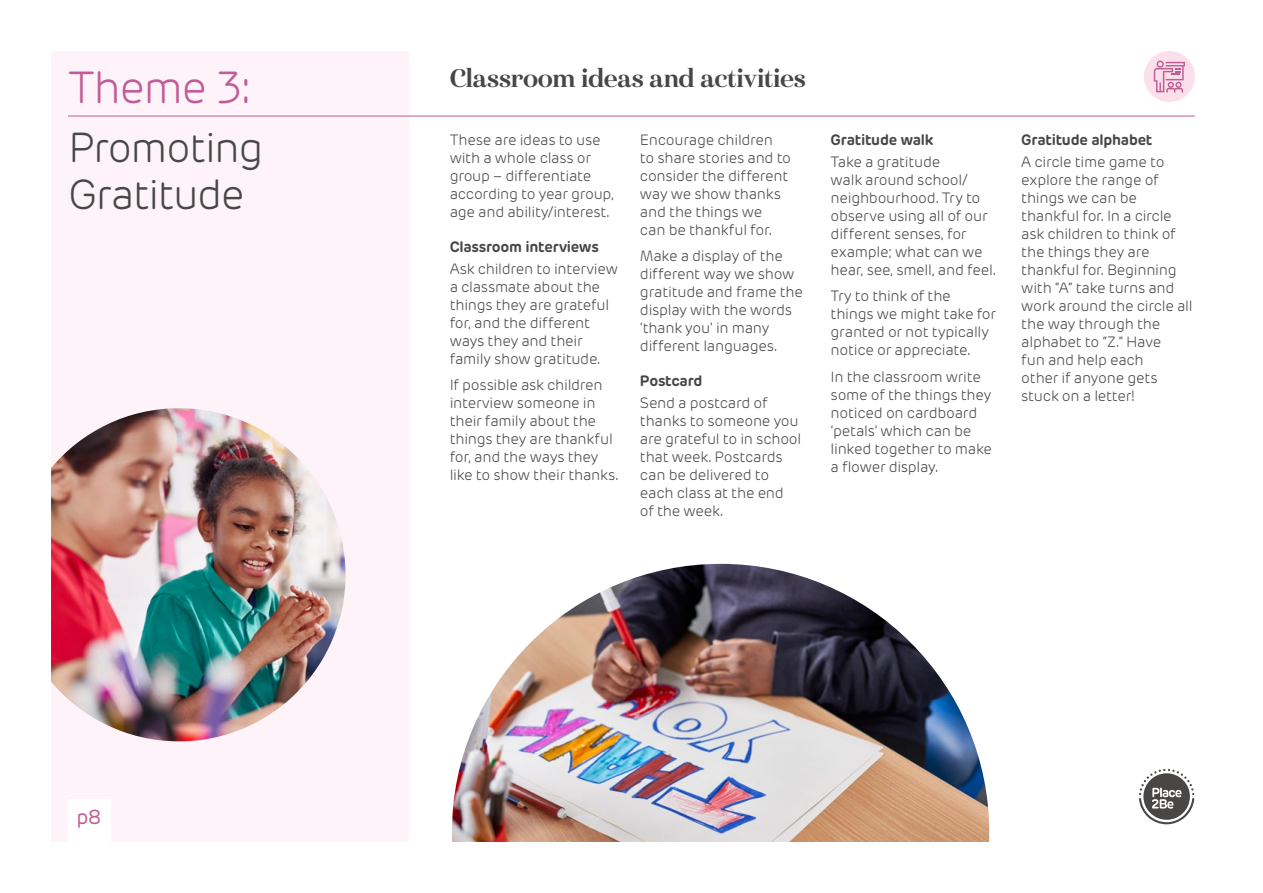
<style>
.page{position:relative;width:1263px;height:893px;background:#fff}
.page>*{position:absolute;margin:0;border:0;box-sizing:border-box;transform-origin:0 0}
.t1{font:300 45px "Rubrik New";letter-spacing:-.035em;color:#c25c96}
.t2{font:300 42px/46.5px "Rubrik New";letter-spacing:-.035em;color:#484746}
.t3{font:25.5px "Haboro Nor Bol";letter-spacing:-.035em;color:#484746}
.t4{font:20.25px "Rubrik New";color:#c25c96}
.t5{font:300 15px/18px "Rubrik New";letter-spacing:-.02em;color:#484746}
.t6{font:700 15px "Rubrik New";letter-spacing:-.015em;color:#484746}
</style>
<div class="page">
<svg style="left:1139px;top:769px;width:55px;height:55px"></svg>
<div style="left:51px;top:51px;width:357px;height:791px;background:#fdf3f8"></div>
<img style="left:51px;top:408px;width:294px;height:333px">
<hr style="left:68px;top:116px;width:1127px;height:1px;background:#c25c96">
<div style="left:68px;top:800px;width:42px;height:42px;background:#fff"></div>
<div style="left:1144px;top:51px;width:51px;height:51px;background:#fbe0ec;border-radius:50%"></div>
<svg style="left:1154px;top:61px;width:31px;height:32px"></svg>
<img style="left:452px;top:564px;width:537px;height:278px">
<h1 class="t1" style="left:68px;top:61px;width:186px">Theme 3:</h1>
<h2 class="t2" style="left:68px;top:125px;width:197px">Promoting<br>Gratitude</h2>
<h3 class="t4" style="left:77px;top:805px;width:27px">p8</h3>
<h3 class="t3" style="left:449px;top:61px;width:358px">Classroom ideas and activities</h3>
<p class="t5" style="left:450px;top:131px;width:166px">These are ideas to use with a whole class or group – differentiate according to year group, age and ability/interest.</p>
<p class="t6" style="left:450px;top:237px;width:151px">Classroom interviews</p>
<p class="t5" style="left:450px;top:260px;width:170px">Ask children to interview a classmate about the things they are grateful for, and the different ways they and their family show gratitude.</p>
<p class="t5" style="left:450px;top:376px;width:170px">If possible ask children interview someone in their family about the things they are thankful for, and the ways they like to show their thanks.</p>
<p class="t5" style="left:640px;top:131px;width:153px">Encourage children to share stories and to consider the different way we show thanks and the things we can be thankful for.</p>
<p class="t5" style="left:640px;top:247px;width:165px">Make a display of the different way we show gratitude and frame the display with the words ‘thank you’ in many different languages.</p>
<p class="t6" style="left:640px;top:371px;width:64px">Postcard</p>
<p class="t5" style="left:640px;top:394px;width:163px">Send a postcard of thanks to someone you are grateful to in school that week. Postcards can be delivered to each class at the end of the week.</p>
<p class="t6" style="left:831px;top:130px;width:104px">Gratitude walk</p>
<p class="t5" style="left:831px;top:153px;width:167px">Take a gratitude<br>walk around school/ neighbourhood. Try to observe using all of our different senses, for example; what can we hear, see, smell, and feel.</p>
<p class="t5" style="left:831px;top:287px;width:167px">Try to think of the things we might take for granted or not typically notice or appreciate.</p>
<p class="t5" style="left:831px;top:368px;width:163px">In the classroom write some of the things they noticed on cardboard ‘petals’ which can be linked together to make a flower display.</p>
<p class="t6" style="left:1021px;top:130px;width:133px">Gratitude alphabet</p>
<p class="t5" style="left:1021px;top:153px;width:173px">A circle time game to explore the range of things we can be thankful for. In a circle ask children to think of the things they are thankful for. Beginning with “A” take turns and work around the circle all the way through the alphabet to “Z.” Have<br>fun and help each<br>other if anyone gets stuck on a letter!</p>
</div>
